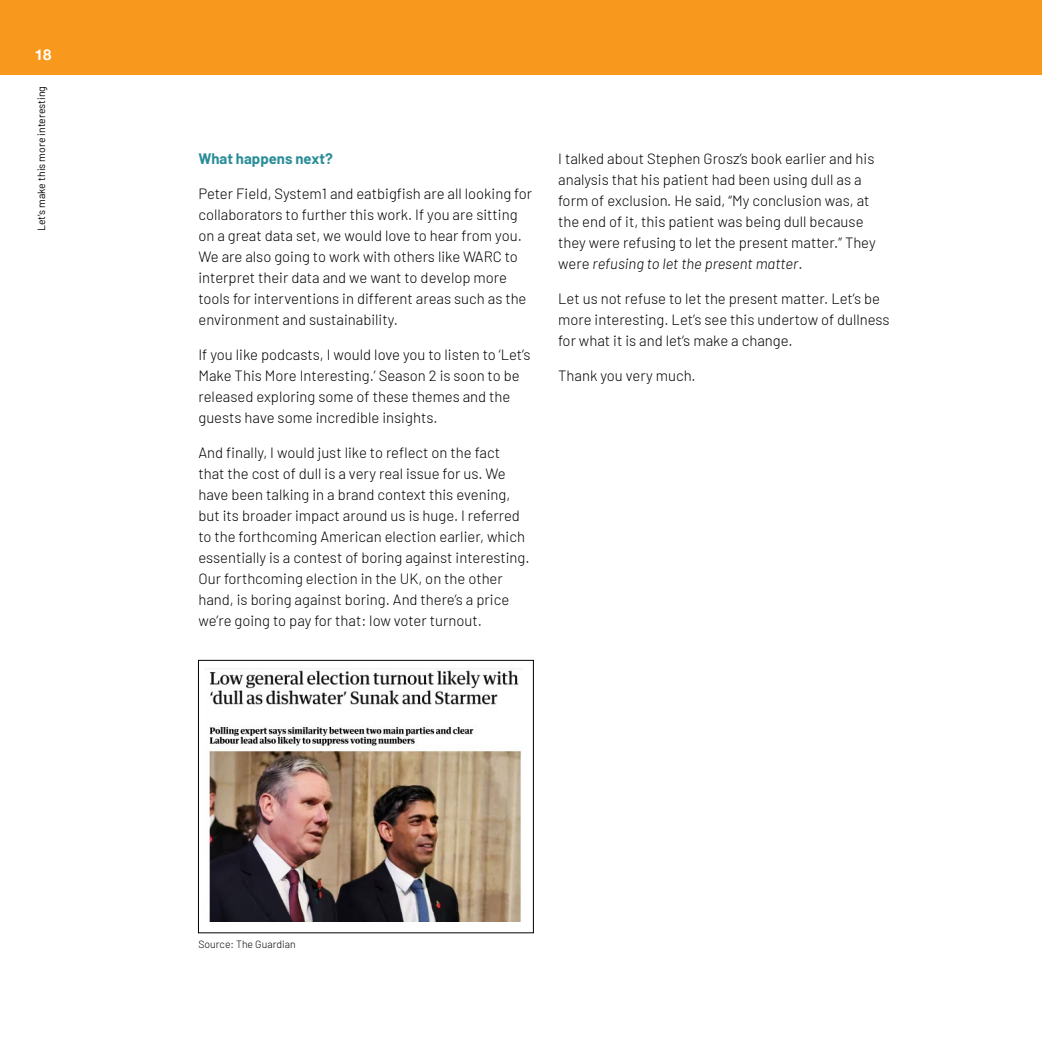
<style>
.page{position:relative;width:1042px;height:1042px;background:#fff}
.page>*{position:absolute;margin:0;border:0;box-sizing:border-box;transform-origin:0 0}
.t1{font:300 14.88px/21px "Barlow";color:#000}
.t2{font:700 14.88px "Barlow";color:#2b8d98}
.t3{font:700 14.88px "Helvetica Neue";color:#fff}
.t4{font:10.5px "Barlow";color:#000}
.t5{font:300 10.5px "Barlow";color:#000}
.s1{font-style:italic}
</style>
<div class="page">
<div style="left:0;top:0;width:1042px;height:74px;background:#f8991d"></div>
<img style="left:206px;top:668px;width:315px;height:253px">
<div style="left:198px;top:660px;width:336px;height:273px;border:1px solid #000"></div>
<p class="t3" style="left:35px;top:43px;width:18px">18</p>
<p class="t4" style="left:34px;top:231px;width:146px;rotate:-90deg">Let’s make this more interesting</p>
<p class="t2" style="left:198px;top:147px;width:136px">What happens next?</p>
<p class="t1" style="left:198px;top:182px;width:335px">Peter Field, System1 and eatbigfish are all looking for collaborators to further this work. If you are sitting on a great data set, we would love to hear from you.<br>We are also going to work with others like WARC to interpret their data and we want to develop more tools for interventions in different areas such as the environment and sustainability.</p>
<p class="t1" style="left:198px;top:343px;width:333px">If you like podcasts, I would love you to listen to ‘Let’s Make This More Interesting.’ Season 2 is soon to be released exploring some of these themes and the guests have some incredible insights.</p>
<p class="t1" style="left:198px;top:441px;width:333px">And finally, I would just like to reflect on the fact that the cost of dull is a very real issue for us. We have been talking in a brand context this evening, but its broader impact around us is huge. I referred to the forthcoming American election earlier, which essentially is a contest of boring against interesting.<br>Our forthcoming election in the UK, on the other hand, is boring against boring. And there’s a price we’re going to pay for that: low voter turnout.</p>
<p class="t1" style="left:558px;top:147px;width:319px">I talked about Stephen Grosz’s book earlier and his analysis that his patient had been using dull as a form of exclusion. He said, “My conclusion was, at the end of it, this patient was being dull because they were refusing to let the present matter.” They were <span class="s1">refusing to let the present matter</span>.</p>
<p class="t1" style="left:558px;top:287px;width:333px">Let us not refuse to let the present matter. Let’s be more interesting. Let’s see this undertow of dullness for what it is and let’s make a change.</p>
<p class="t1" style="left:558px;top:364px;width:139px">Thank you very much.</p>
<p class="t5" style="left:198px;top:937px;width:99px">Source: The Guardian</p>
</div>
